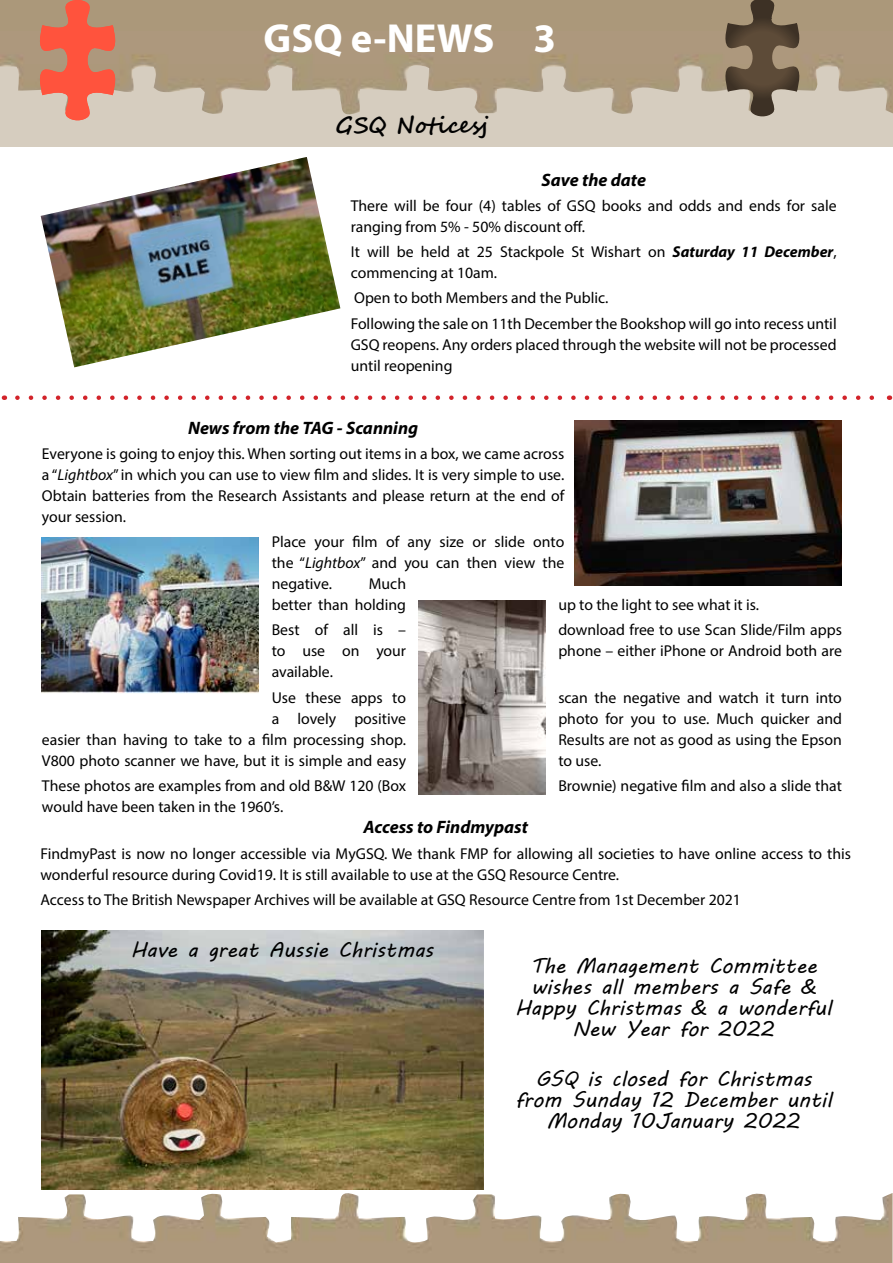
<style>
.page{position:relative;width:893px;height:1263px;background:#fff}
.page>*{position:absolute;margin:0;border:0;box-sizing:border-box;transform-origin:0 0}
.t1{font:700 40.65px "Myriad Pro";color:#fff}
.t2{font:700 22.5px "Segoe Script";color:#000}
.t3{font:21px/21px "MV Boli";color:#000;text-align:center}
.t4{font:italic 700 18px "Myriad Pro";color:#000}
.t5{font:15.75px/21px "Myriad Pro";color:#000}
.s1{font-weight:700;font-style:italic}
.s2{font-style:italic}
</style>
<div class="page">
<img style="left:41px;top:157px;width:299px;height:210px">
<div style="left:0;top:0;width:893px;height:31px;background:#ab987a"></div>
<svg style="left:0;top:64px;width:893px;height:83px;background:#cabfad"></svg>
<svg style="left:37px;top:0;width:81px;height:122px"></svg>
<svg style="left:722px;top:0;width:80px;height:118px"></svg>
<img style="left:0;top:1185px;width:892px;height:78px">
<svg style="left:17px;top:395px;width:857px;height:5px"></svg>
<img style="left:575px;top:420px;width:267px;height:165px">
<img style="left:42px;top:537px;width:217px;height:156px">
<img style="left:419px;top:601px;width:127px;height:193px">
<img style="left:42px;top:930px;width:441px;height:259px">
<h1 class="t1" style="left:264px;top:11px;width:294px">GSQ e-NEWS 3</h1>
<h2 class="t2" style="left:335px;top:107px;width:154px">GSQ Noticesj</h2>
<p class="t4" style="left:541px;top:168px;width:106px">Save the date</p>
<p class="t5" style="left:351px;top:195px;width:487px">There will be four (4) tables of GSQ books and odds and ends for sale ranging from 5% - 50% discount off.</p>
<p class="t5" style="left:351px;top:241px;width:487px">It will be held at 25 Stackpole St Wishart on <span class="s1">Saturday 11 December</span>, commencing at 10am.</p>
<p class="t5" style="left:351px;top:285px;width:487px;line-height:25.2px">Open to both Members and the Public.<br>Following the sale on 11th December the Bookshop will go into recess until</p>
<p class="t5" style="left:351px;top:334px;width:487px">GSQ reopens. Any orders placed through the website will not be processed until reopening</p>
<p class="t4" style="left:188px;top:416px;width:232px">News from the TAG - Scanning</p>
<p class="t5" style="left:42px;top:443px;width:524px;text-align:justify">Everyone is going to enjoy this. When sorting out items in a box, we came across a “<span class="s2">Lightbox</span>” in which you can use to view film and slides. It is very simple to use.<br>Obtain batteries from the Research Assistants and please return at the end of your session.</p>
<p class="t5" style="left:272px;top:531px;width:294px;text-align:justify">Place your film of any size or slide onto the “<span class="s2">Lightbox</span>” and you can then view the negative.</p>
<p class="t5" style="left:272px;top:573px;width:136px;text-align:right">Much<br>better than holding</p>
<p class="t5" style="left:558px;top:594px;width:202px">up to the light to see what it is.</p>
<p class="t5" style="left:272px;top:619px;width:136px">Best of all is –</p>
<p class="t5" style="left:558px;top:619px;width:285px">download free to use Scan Slide/Film apps</p>
<p class="t5" style="left:272px;top:640px;width:136px">to use on your</p>
<p class="t5" style="left:558px;top:640px;width:285px">phone – either iPhone or Android both are</p>
<p class="t5" style="left:272px;top:659px;width:136px;line-height:25.2px">available.<br>Use these apps to</p>
<p class="t5" style="left:558px;top:687px;width:285px">scan the negative and watch it turn into</p>
<p class="t5" style="left:272px;top:708px;width:136px">a lovely positive</p>
<p class="t5" style="left:558px;top:708px;width:285px">photo for you to use. Much quicker and</p>
<p class="t5" style="left:42px;top:729px;width:366px">easier than having to take to a film processing shop.</p>
<p class="t5" style="left:558px;top:729px;width:285px">Results are not as good as using the Epson</p>
<p class="t5" style="left:42px;top:750px;width:366px">V800 photo scanner we have, but it is simple and easy</p>
<p class="t5" style="left:558px;top:750px;width:44px">to use.</p>
<p class="t5" style="left:42px;top:775px;width:366px">These photos are examples from and old B&amp;W 120 (Box</p>
<p class="t5" style="left:558px;top:775px;width:285px">Brownie) negative film and also a slide that</p>
<p class="t5" style="left:42px;top:796px;width:243px">would have been taken in the 1960’s.</p>
<p class="t4" style="left:363px;top:816px;width:166px">Access to Findmypast</p>
<p class="t5" style="left:40px;top:843px;width:812px">FindmyPast is now no longer accessible via MyGSQ. We thank FMP for allowing all societies to have online access to this wonderful resource during Covid19. It is still available to use at the GSQ Resource Centre.</p>
<p class="t5" style="left:40px;top:889px;width:702px">Access to The British Newspaper Archives will be available at GSQ Resource Centre from 1st December 2021</p>
<h3 class="t3" style="left:131px;top:938px;width:304px">Have a great Aussie Christmas</h3>
<h3 class="t3" style="left:515px;top:955px;width:317px">The Management Committee wishes all members a Safe &amp;<br>Happy Christmas &amp; a wonderful<br>New Year for 2022</h3>
<h3 class="t3" style="left:515px;top:1068px;width:318px">GSQ is closed for Christmas from Sunday 12 December until<br>Monday 10January 2022</h3>
</div>
